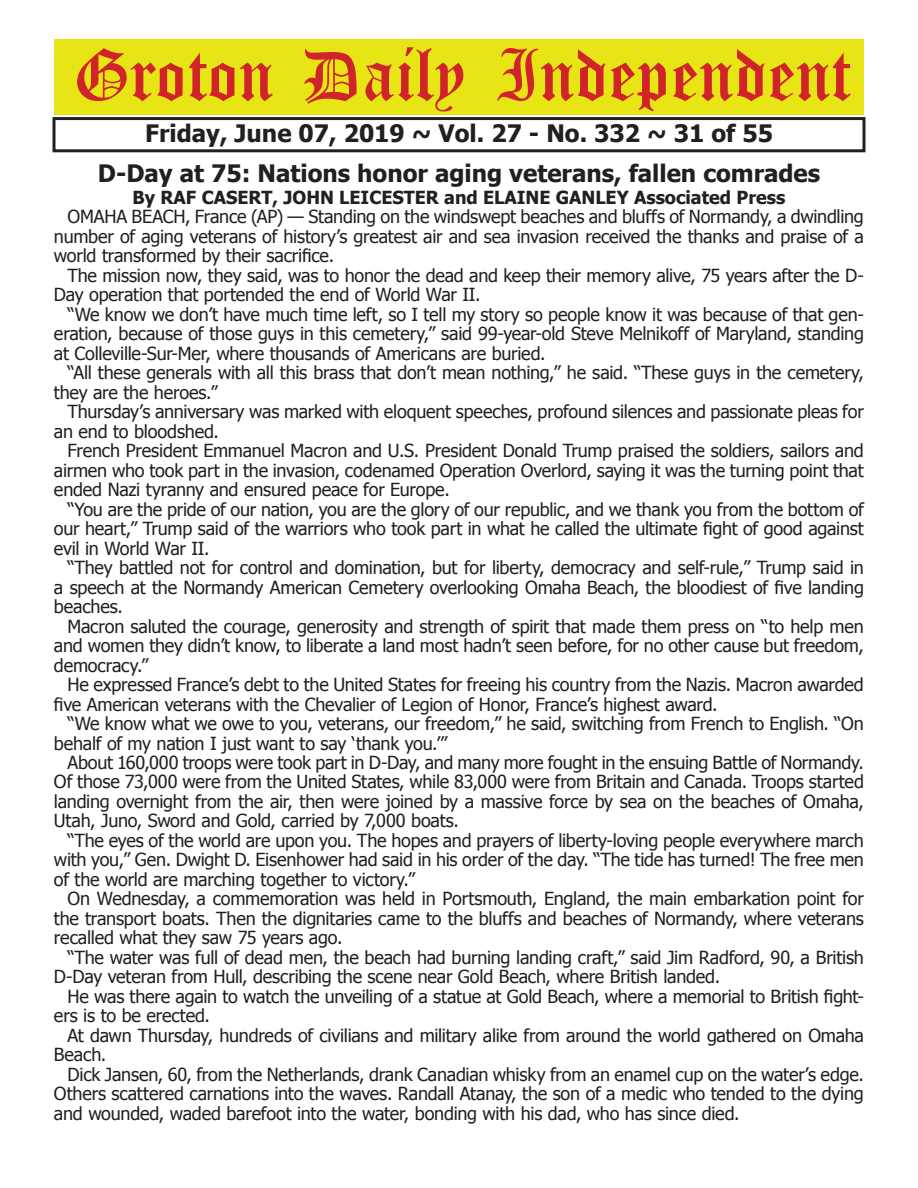
<style>
.page{position:relative;width:918px;height:1188px;background:#fff}
.page>*{position:absolute;margin:0;border:0;box-sizing:border-box;transform-origin:0 0}
.t1{font:54px "Old English Five";color:#d1232a}
.t2{font:700 24px "Tahoma";color:#231f20}
.t3{font:18px/19.5px "Tahoma";letter-spacing:-.01em;color:#231f20;text-align:justify}
.t4{font:700 18px "Tahoma";color:#231f20}
</style>
<div class="page">
<div style="left:52px;top:117px;width:814px;height:35px;border:3px solid #231f20"></div>
<div style="left:54px;top:40px;width:810px;height:75px;background:#e7e515"></div>
<h1 class="t1" style="left:73px;top:50px;width:779px">Groton Daily Independent</h1>
<h2 class="t2" style="left:145px;top:116px;width:629px">Friday, June 07, 2019 ~ Vol. 27 - No. 332 ~ 31 of 55</h2>
<h2 class="t2" style="left:98px;top:157px;width:724px">D-Day at 75: Nations honor aging veterans, fallen comrades</h2>
<p class="t4" style="left:133px;top:184px;width:654px">By RAF CASERT, JOHN LEICESTER and ELAINE GANLEY Associated Press</p>
<p class="t3" style="left:54px;top:206px;width:811px;text-indent:14px">OMAHA BEACH, France (AP) — Standing on the windswept beaches and bluffs of Normandy, a dwindling number of aging veterans of history’s greatest air and sea invasion received the thanks and praise of a world transformed by their sacrifice.</p>
<p class="t3" style="left:54px;top:265px;width:811px;text-indent:14px">The mission now, they said, was to honor the dead and keep their memory alive, 75 years after the D-<br>Day operation that portended the end of World War II.</p>
<p class="t3" style="left:54px;top:304px;width:812px;text-indent:14px">“We know we don’t have much time left, so I tell my story so people know it was because of that gen&shy;eration, because of those guys in this cemetery,” said 99-year-old Steve Melnikoff of Maryland, standing at Colleville-Sur-Mer, where thousands of Americans are buried.</p>
<p class="t3" style="left:54px;top:362px;width:811px;text-indent:14px">“All these generals with all this brass that don’t mean nothing,” he said. “These guys in the cemetery, they are the heroes.”</p>
<p class="t3" style="left:54px;top:401px;width:811px;text-indent:14px">Thursday’s anniversary was marked with eloquent speeches, profound silences and passionate pleas for an end to bloodshed.</p>
<p class="t3" style="left:54px;top:440px;width:811px;text-indent:14px">French President Emmanuel Macron and U.S. President Donald Trump praised the soldiers, sailors and airmen who took part in the invasion, codenamed Operation Overlord, saying it was the turning point that ended Nazi tyranny and ensured peace for Europe.</p>
<p class="t3" style="left:54px;top:498px;width:811px;text-indent:14px">“You are the pride of our nation, you are the glory of our republic, and we thank you from the bottom of our heart,” Trump said of the warriors who took part in what he called the ultimate fight of good against evil in World War II.</p>
<p class="t3" style="left:54px;top:557px;width:811px;text-indent:14px">“They battled not for control and domination, but for liberty, democracy and self-rule,” Trump said in a speech at the Normandy American Cemetery overlooking Omaha Beach, the bloodiest of five landing beaches.</p>
<p class="t3" style="left:54px;top:615px;width:811px;text-indent:14px">Macron saluted the courage, generosity and strength of spirit that made them press on “to help men and women they didn’t know, to liberate a land most hadn’t seen before, for no other cause but freedom, democracy.”</p>
<p class="t3" style="left:54px;top:674px;width:811px;text-indent:14px">He expressed France’s debt to the United States for freeing his country from the Nazis. Macron awarded five American veterans with the Chevalier of Legion of Honor, France’s highest award.</p>
<p class="t3" style="left:54px;top:713px;width:811px;text-indent:14px">“We know what we owe to you, veterans, our freedom,” he said, switching from French to English. “On behalf of my nation I just want to say ‘thank you.’”</p>
<p class="t3" style="left:54px;top:752px;width:811px;text-indent:14px">About 160,000 troops were took part in D-Day, and many more fought in the ensuing Battle of Normandy.<br>Of those 73,000 were from the United States, while 83,000 were from Britain and Canada. Troops started landing overnight from the air, then were joined by a massive force by sea on the beaches of Omaha, Utah, Juno, Sword and Gold, carried by 7,000 boats.</p>
<p class="t3" style="left:54px;top:830px;width:811px;text-indent:14px">“The eyes of the world are upon you. The hopes and prayers of liberty-loving people everywhere march with you,” Gen. Dwight D. Eisenhower had said in his order of the day. “The tide has turned! The free men of the world are marching together to victory.”</p>
<p class="t3" style="left:54px;top:888px;width:811px;text-indent:14px">On Wednesday, a commemoration was held in Portsmouth, England, the main embarkation point for the transport boats. Then the dignitaries came to the bluffs and beaches of Normandy, where veterans recalled what they saw 75 years ago.</p>
<p class="t3" style="left:54px;top:947px;width:811px;text-indent:14px">“The water was full of dead men, the beach had burning landing craft,” said Jim Radford, 90, a British<br>D-Day veteran from Hull, describing the scene near Gold Beach, where British landed.</p>
<p class="t3" style="left:54px;top:986px;width:812px;text-indent:14px">He was there again to watch the unveiling of a statue at Gold Beach, where a memorial to British fight&shy;ers is to be erected.</p>
<p class="t3" style="left:54px;top:1025px;width:812px;text-indent:14px">At dawn Thursday, hundreds of civilians and military alike from around the world gathered on Omaha<br>Beach.</p>
<p class="t3" style="left:54px;top:1064px;width:812px;text-indent:14px">Dick Jansen, 60, from the Netherlands, drank Canadian whisky from an enamel cup on the water’s edge.<br>Others scattered carnations into the waves. Randall Atanay, the son of a medic who tended to the dying and wounded, waded barefoot into the water, bonding with his dad, who has since died.</p>
</div>
